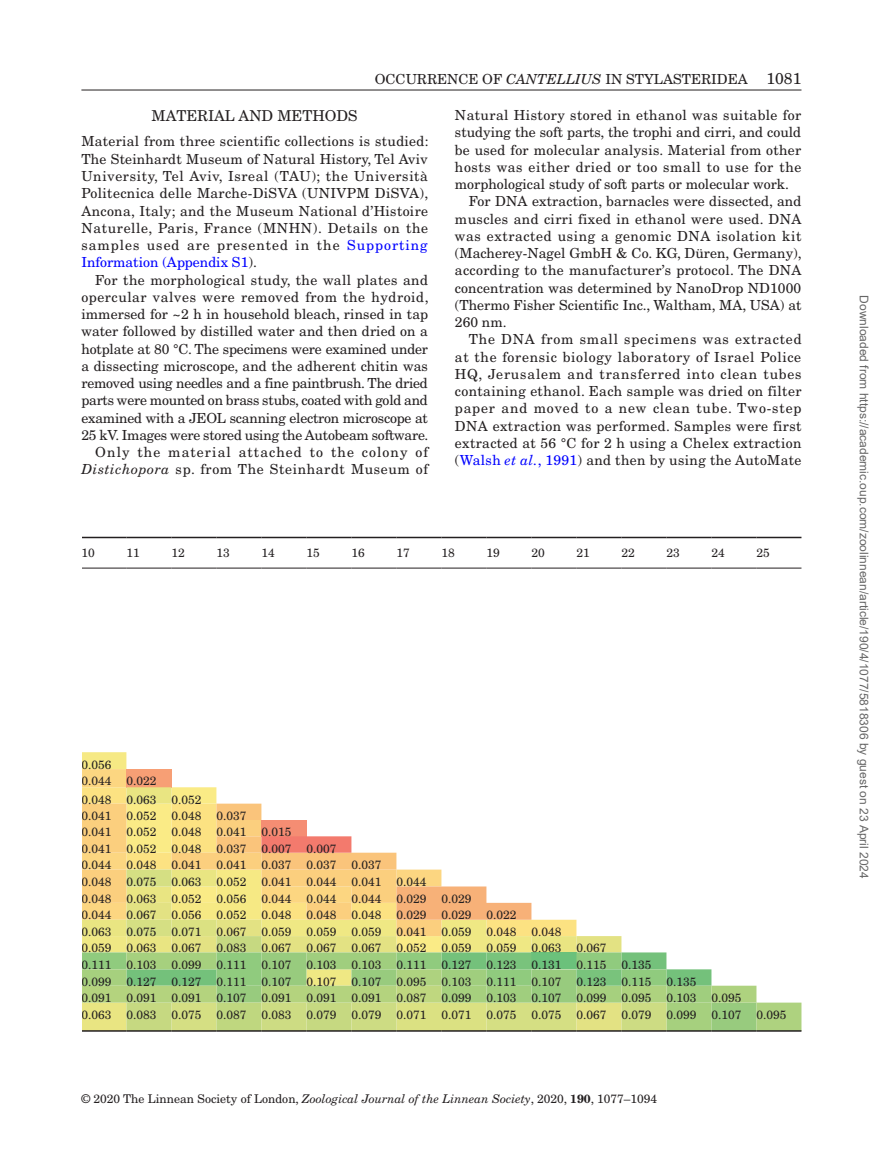
<style>
.page{position:relative;width:893px;height:1174px;background:#fff}
.page>*{position:absolute;margin:0;border:0;box-sizing:border-box;transform-origin:0 0}
.t1{font:15px "New Century Schlbk";color:#231f20}
.t2{font:13.8px/17.2px "New Century Schlbk";letter-spacing:.02em;color:#231f20;text-align:justify}
.t3{font:13.8px "New Century Schlbk";color:#231f20}
.t4{font:13.8px "New Century Schlbk";letter-spacing:.06em;color:#231f20}
.t5{font:13.8px "New Century Schlbk";letter-spacing:.05em;color:#231f20}
.t6{font:13.8px "New Century Schlbk";letter-spacing:.04em;color:#231f20}
.t7{font:13.8px "New Century Schlbk";letter-spacing:.045em;color:#231f20}
.t8{font:13.8px "New Century Schlbk";letter-spacing:.055em;color:#231f20}
.t9{font:12px/16.5px "New Century Schlbk";color:#231f20}
.t10{font:12px "Arial";color:#666}
.s1{font-style:italic}
.s2{font-size:15.75px}
.s3{color:#00f}
.s4{font-style:italic;color:#00f}
.s5{font-weight:700}
</style>
<div class="page">
<hr style="left:81px;top:90px;width:720px;height:1px;background:#231f20">
<svg style="left:82px;top:752px;width:45px;height:17px"></svg>
<svg style="left:82px;top:769px;width:90px;height:18px"></svg>
<div style="left:126px;top:769px;width:45px;height:18px;background:#f79f75"></div>
<svg style="left:82px;top:787px;width:135px;height:16px;background:#f5e585"></svg>
<svg style="left:82px;top:803px;width:315px;height:83px;background:#fbdc83"></svg>
<svg style="left:216px;top:803px;width:180px;height:66px"></svg>
<svg style="left:126px;top:869px;width:316px;height:17px;background:#f2d983"></svg>
<svg style="left:82px;top:886px;width:719px;height:144px"></svg>
<hr style="left:81px;top:537px;width:45px;height:1px;background:#231f20">
<hr style="left:81px;top:568px;width:45px;height:1px;background:#231f20">
<hr style="left:126px;top:537px;width:45px;height:1px;background:#231f20">
<hr style="left:126px;top:568px;width:45px;height:1px;background:#231f20">
<hr style="left:171px;top:537px;width:45px;height:1px;background:#231f20">
<hr style="left:171px;top:568px;width:45px;height:1px;background:#231f20">
<hr style="left:216px;top:537px;width:45px;height:1px;background:#231f20">
<hr style="left:216px;top:568px;width:45px;height:1px;background:#231f20">
<hr style="left:261px;top:537px;width:45px;height:1px;background:#231f20">
<hr style="left:261px;top:568px;width:45px;height:1px;background:#231f20">
<hr style="left:306px;top:537px;width:45px;height:1px;background:#231f20">
<hr style="left:306px;top:568px;width:45px;height:1px;background:#231f20">
<hr style="left:351px;top:537px;width:45px;height:1px;background:#231f20">
<hr style="left:351px;top:568px;width:45px;height:1px;background:#231f20">
<hr style="left:396px;top:537px;width:45px;height:1px;background:#231f20">
<hr style="left:396px;top:568px;width:45px;height:1px;background:#231f20">
<hr style="left:441px;top:537px;width:45px;height:1px;background:#231f20">
<hr style="left:441px;top:568px;width:45px;height:1px;background:#231f20">
<hr style="left:486px;top:537px;width:45px;height:1px;background:#231f20">
<hr style="left:486px;top:568px;width:45px;height:1px;background:#231f20">
<hr style="left:531px;top:537px;width:45px;height:1px;background:#231f20">
<hr style="left:531px;top:568px;width:45px;height:1px;background:#231f20">
<hr style="left:576px;top:537px;width:45px;height:1px;background:#231f20">
<hr style="left:576px;top:568px;width:45px;height:1px;background:#231f20">
<hr style="left:621px;top:537px;width:45px;height:1px;background:#231f20">
<hr style="left:621px;top:568px;width:45px;height:1px;background:#231f20">
<hr style="left:666px;top:537px;width:45px;height:1px;background:#231f20">
<hr style="left:666px;top:568px;width:45px;height:1px;background:#231f20">
<hr style="left:711px;top:537px;width:45px;height:1px;background:#231f20">
<hr style="left:711px;top:568px;width:45px;height:1px;background:#231f20">
<hr style="left:756px;top:537px;width:45px;height:1px;background:#231f20">
<hr style="left:756px;top:568px;width:45px;height:1px;background:#231f20">
<hr style="left:81px;top:1030px;width:45px;height:1px;background:#231f20">
<hr style="left:126px;top:1030px;width:45px;height:1px;background:#231f20">
<hr style="left:171px;top:1030px;width:45px;height:1px;background:#231f20">
<hr style="left:216px;top:1030px;width:45px;height:1px;background:#231f20">
<hr style="left:261px;top:1030px;width:45px;height:1px;background:#231f20">
<hr style="left:306px;top:1030px;width:45px;height:1px;background:#231f20">
<hr style="left:351px;top:1030px;width:45px;height:1px;background:#231f20">
<hr style="left:396px;top:1030px;width:45px;height:1px;background:#231f20">
<hr style="left:441px;top:1030px;width:45px;height:1px;background:#231f20">
<hr style="left:486px;top:1030px;width:45px;height:1px;background:#231f20">
<hr style="left:531px;top:1030px;width:45px;height:1px;background:#231f20">
<hr style="left:576px;top:1030px;width:45px;height:1px;background:#231f20">
<hr style="left:621px;top:1030px;width:45px;height:1px;background:#231f20">
<hr style="left:666px;top:1030px;width:45px;height:1px;background:#231f20">
<hr style="left:711px;top:1030px;width:45px;height:1px;background:#231f20">
<hr style="left:756px;top:1030px;width:45px;height:1px;background:#231f20">
<p class="t3" style="left:375px;top:70px;width:428px">OCCURRENCE OF <span class="s1">CANTELLIUS</span> IN STYLASTERIDEA <span class="s2">1081</span></p>
<p class="t1" style="left:152px;top:106px;width:208px">MATERIAL AND METHODS</p>
<p class="t2" style="left:81px;top:133px;width:349px">Material from three scientific collections is studied:<br>The Steinhardt Museum of Natural History, Tel Aviv University, Tel Aviv, Isreal (TAU); the Università Politecnica delle Marche-DiSVA (UNIVPM DiSVA), Ancona, Italy; and the Museum National d’Histoire Naturelle, Paris, France (MNHN). Details on the samples used are presented in the <span class="s3">Supporting Information (Appendix S1</span>).</p>
<p class="t2" style="left:81px;top:271px;width:349px;text-align:right">For the morphological study, the wall plates and opercular valves were removed from the hydroid, immersed for ~2 h in household bleach, rinsed in tap water followed by distilled water and then dried on a hotplate at 80 °C. The specimens were examined under a dissecting microscope, and the adherent chitin was removed using needles and a fine paintbrush. The dried parts were mounted on brass stubs, coated with gold and examined with a JEOL scanning electron microscope at 25 kV. Images were stored using the Autobeam software.<br>Only the material attached to the colony of <span class="s1">Distichopora</span> sp. from The Steinhardt Museum of</p>
<p class="t2" style="left:455px;top:106px;width:348px">Natural History stored in ethanol was suitable for</p>
<p class="t3" style="left:455px;top:124px;width:348px">studying the soft parts, the trophi and cirri, and could</p>
<p class="t2" style="left:455px;top:141px;width:348px">be used for molecular analysis. Material from other</p>
<p class="t6" style="left:455px;top:158px;width:348px">hosts was either dried or too small to use for the</p>
<p class="t3" style="left:455px;top:176px;width:336px">morphological study of soft parts or molecular work.</p>
<p class="t2" style="left:469px;top:193px;width:334px">For DNA extraction, barnacles were dissected, and</p>
<p class="t2" style="left:455px;top:210px;width:348px">muscles and cirri fixed in ethanol were used. DNA</p>
<p class="t7" style="left:455px;top:227px;width:348px">was extracted using a genomic DNA isolation kit</p>
<p class="t2" style="left:455px;top:244px;width:348px">(Macherey-Nagel GmbH &amp; Co. KG, Düren, Germany),</p>
<p class="t2" style="left:455px;top:262px;width:348px">according to the manufacturer’s protocol. The DNA</p>
<p class="t2" style="left:455px;top:279px;width:348px">concentration was determined by NanoDrop ND1000</p>
<p class="t3" style="left:455px;top:296px;width:348px">(Thermo Fisher Scientific Inc., Waltham, MA, USA) at</p>
<p class="t2" style="left:455px;top:313px;width:53px">260 nm.</p>
<p class="t8" style="left:469px;top:331px;width:334px">The DNA from small specimens was extracted</p>
<p class="t5" style="left:455px;top:348px;width:348px">at the forensic biology laboratory of Israel Police</p>
<p class="t4" style="left:455px;top:365px;width:348px">HQ, Jerusalem and transferred into clean tubes</p>
<p class="t2" style="left:455px;top:382px;width:348px">containing ethanol. Each sample was dried on filter</p>
<p class="t4" style="left:455px;top:400px;width:348px">paper and moved to a new clean tube. Two-step</p>
<p class="t2" style="left:455px;top:417px;width:348px">DNA extraction was performed. Samples were first</p>
<p class="t2" style="left:455px;top:434px;width:348px">extracted at 56 °C for 2 h using a Chelex extraction</p>
<p class="t2" style="left:455px;top:451px;width:348px">(<span class="s3">Walsh</span> <span class="s4">et al.</span><span class="s3">, 1991</span>) and then by using the AutoMate</p>
<p class="t9" style="left:81px;top:544px;width:15px">10</p>
<p class="t9" style="left:126px;top:544px;width:15px">11</p>
<p class="t9" style="left:171px;top:544px;width:15px">12</p>
<p class="t9" style="left:216px;top:544px;width:15px">13</p>
<p class="t9" style="left:261px;top:544px;width:15px">14</p>
<p class="t9" style="left:306px;top:544px;width:15px">15</p>
<p class="t9" style="left:351px;top:544px;width:15px">16</p>
<p class="t9" style="left:396px;top:544px;width:15px">17</p>
<p class="t9" style="left:441px;top:544px;width:15px">18</p>
<p class="t9" style="left:486px;top:544px;width:15px">19</p>
<p class="t9" style="left:531px;top:544px;width:15px">20</p>
<p class="t9" style="left:576px;top:544px;width:15px">21</p>
<p class="t9" style="left:621px;top:544px;width:15px">22</p>
<p class="t9" style="left:666px;top:544px;width:15px">23</p>
<p class="t9" style="left:711px;top:544px;width:15px">24</p>
<p class="t9" style="left:756px;top:544px;width:15px">25</p>
<p class="t9" style="left:81px;top:756px;width:77px;line-height:17px">0.056<br>0.044 0.022</p>
<p class="t9" style="left:81px;top:791px;width:707px">0.048 0.063 0.052<br>0.041 0.052 0.048 0.037<br>0.041 0.052 0.048 0.041 0.015<br>0.041 0.052 0.048 0.037 0.007 0.007<br>0.044 0.048 0.041 0.041 0.037 0.037 0.037<br>0.048 0.075 0.063 0.052 0.041 0.044 0.041 0.044<br>0.048 0.063 0.052 0.056 0.044 0.044 0.044 0.029 0.029<br>0.044 0.067 0.056 0.052 0.048 0.048 0.048 0.029 0.029 0.022<br>0.063 0.075 0.071 0.067 0.059 0.059 0.059 0.041 0.059 0.048 0.048<br>0.059 0.063 0.067 0.083 0.067 0.067 0.067 0.052 0.059 0.059 0.063 0.067<br>0.111 0.103 0.099 0.111 0.107 0.103 0.103 0.111 0.127 0.123 0.131 0.115 0.135<br>0.099 0.127 0.127 0.111 0.107 0.107 0.107 0.095 0.103 0.111 0.107 0.123 0.115 0.135<br>0.091 0.091 0.091 0.107 0.091 0.091 0.091 0.087 0.099 0.103 0.107 0.099 0.095 0.103 0.095<br>0.063 0.083 0.075 0.087 0.083 0.079 0.079 0.071 0.071 0.075 0.075 0.067 0.079 0.099 0.107 0.095</p>
<p class="t9" style="left:81px;top:1090px;width:577px">© 2020 The Linnean Society of London, <span class="s1">Zoological Journal of the Linnean Society</span>, 2020, <span class="s5">190</span>, 1077–1094</p>
<p class="t10" style="left:868px;top:295px;width:585px;rotate:90deg">Downloaded from https://academic.oup.com/zoolinnean/article/190/4/1077/5818306 by guest on 23 April 2024</p>
</div>
